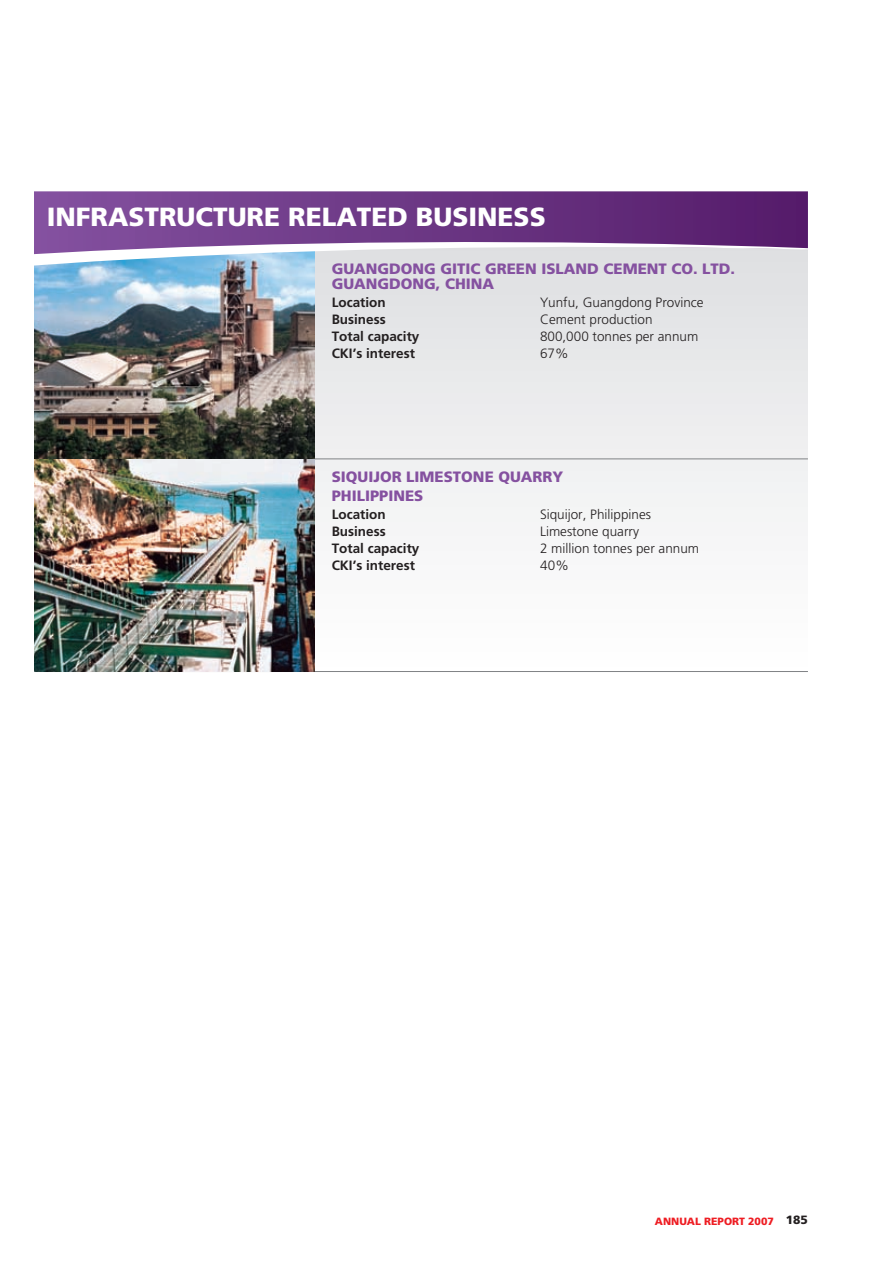
<style>
.page{position:relative;width:893px;height:1263px;background:#fff}
.page>*{position:absolute;margin:0;border:0;box-sizing:border-box;transform-origin:0 0}
.t1{font:900 26.25px "Frutiger LT Std";color:#fff}
.t2{font:900 15px/15px "Frutiger LT Std";color:#8551a0}
.t3{font:300 13.5px "Frutiger LT Std";color:#231f20}
.t4{font:700 13.5px "Frutiger LT Std";color:#231f20}
.t5{font:900 10.5px "Frutiger LT Std";color:#ee1d23}
.s1{font-size:12px;color:#231f20}
</style>
<div class="page">
<svg style="left:315px;top:273px;width:493px;height:249px"></svg>
<hr style="left:34px;top:458px;width:774px;height:1px;background:#808285">
<hr style="left:34px;top:671px;width:774px;height:1px;background:#808285">
<img style="left:34px;top:273px;width:281px;height:399px">
<svg style="left:34px;top:191px;width:774px;height:45px;background:#6d3885"></svg>
<svg style="left:34px;top:236px;width:774px;height:37px"></svg>
<p class="t1" style="left:47px;top:201px;width:18px">INFRASTRUCTURE</p>
<p class="t1" style="left:288px;top:201px;width:18px">RELATED</p>
<p class="t1" style="left:416px;top:201px;width:17px">BUSINESS</p>
<p class="t2" style="left:332px;top:261px;width:405px">GUANGDONG GITIC GREEN ISLAND CEMENT CO. LTD.<br>GUANGDONG</p>
<p class="t2" style="left:436px;top:276px;width:20px">, CHINA</p>
<p class="t4" style="left:332px;top:294px;width:55px">Location</p>
<p class="t3" style="left:540px;top:295px;width:165px">Yunfu, Guangdong Province</p>
<p class="t4" style="left:332px;top:311px;width:55px">Business</p>
<p class="t3" style="left:540px;top:312px;width:114px">Cement production</p>
<p class="t4" style="left:332px;top:328px;width:89px">Total capacity</p>
<p class="t3" style="left:540px;top:329px;width:160px">800,000 tonnes per annum</p>
<p class="t4" style="left:332px;top:345px;width:85px">CKI’s interest</p>
<p class="t3" style="left:540px;top:346px;width:30px">67%</p>
<p class="t2" style="left:332px;top:467px;width:233px;line-height:19.2px">SIQUIJOR LIMESTONE QUARRY<br>PHILIPPINES</p>
<p class="t4" style="left:332px;top:506px;width:55px">Location</p>
<p class="t3" style="left:540px;top:507px;width:113px">Siquijor, Philippines</p>
<p class="t4" style="left:332px;top:523px;width:55px">Business</p>
<p class="t3" style="left:540px;top:524px;width:100px">Limestone quarry</p>
<p class="t4" style="left:332px;top:540px;width:89px">Total capacity</p>
<p class="t3" style="left:540px;top:541px;width:161px">2 million tonnes per annum</p>
<p class="t4" style="left:332px;top:557px;width:85px">CKI’s interest</p>
<p class="t3" style="left:540px;top:558px;width:30px">40%</p>
<p class="t5" style="left:655px;top:1214px;width:155px">ANNUAL REPORT 2007 <span class="s1">185</span></p>
</div>
